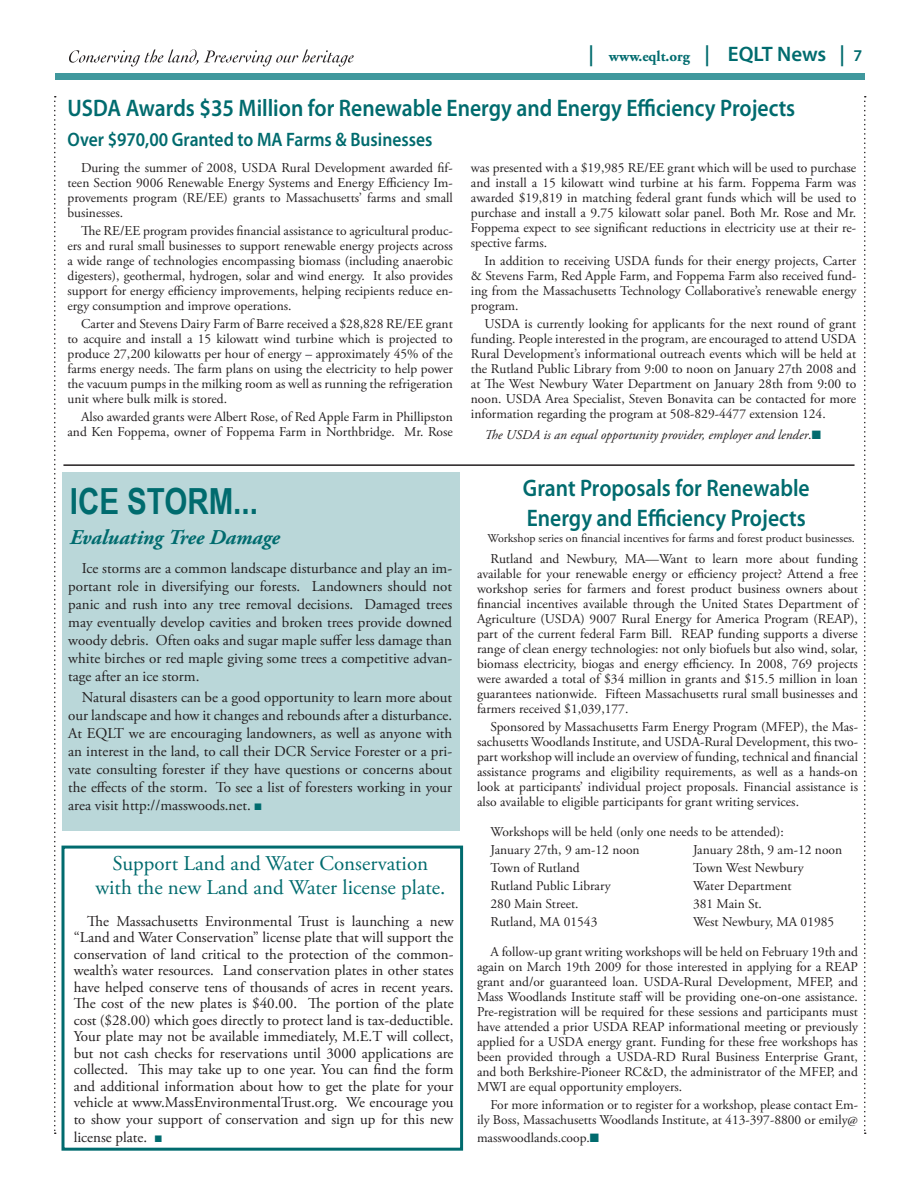
<style>
.page{position:relative;width:918px;height:1188px;background:#fff}
.page>*{position:absolute;margin:0;border:0;box-sizing:border-box;transform-origin:0 0}
.t1{font:700 36px "Arial Narrow";color:#006b6e}
.t2{font:600 24px/30px "Myriad Pro";color:#006b6e;scale:.9 1}
.t3{font:21px/24px "Adobe Garamond Pro";color:#006b6e;text-align:center}
.t4{font:italic 700 21px "Adobe Garamond Pro";color:#006b6e}
.t5{font:600 19.5px "Myriad Pro";color:#006b6e;scale:.9 1}
.t6{font:15px/18px "Adobe Garamond Pro";color:#231f20;text-align:justify}
.t7{font:700 15px "Adobe Garamond Pro";color:#006b6e}
.t8{font:13.5px/15px "Adobe Garamond Pro";color:#231f20;text-align:justify}
.t9{font:italic 13.5px "Adobe Garamond Pro";color:#231f20}
.t10{font:12px "Adobe Garamond Pro";color:#231f20}
.s1{font-family:"Myriad Pro";font-weight:600;font-size:21px}
.s2{font-family:"Myriad Pro";font-weight:600;font-size:16.5px}
.s3{font-style:normal}
.s4{color:#006b6e}
</style>
<div class="page">
<div style="left:56px;top:74px;width:809px;height:6px;background:#40989d"></div>
<svg style="left:54px;top:96px;width:2px;height:1038px"></svg>
<svg style="left:864px;top:96px;width:2px;height:1038px"></svg>
<svg style="left:69px;top:49px;width:285px;height:18px"></svg>
<div style="left:63px;top:472px;width:397px;height:359px;background:#bad7d9"></div>
<hr style="left:63px;top:464px;width:792px;height:2px;background:#231f20">
<div style="left:62px;top:846px;width:401px;height:305px;border:3px solid #006b6e"></div>
<p class="t7" style="left:588px;top:47px;width:276px"><span class="s1">|</span> www.eqlt.org <span class="s1">| EQLT News |</span> <span class="s2">7</span></p>
<h2 class="t2" style="left:68px;top:92px;width:810px">USDA Awards $35 Million for Renewable Energy and Energy Efficiency Projects</h2>
<h3 class="t5" style="left:68px;top:127px;width:407px">Over $970,00 Granted to MA Farms &amp; Businesses</h3>
<p class="t8" style="left:68px;top:160px;width:387px;text-indent:14px">During the summer of 2008, USDA Rural Development awarded fif&shy;teen Section 9006 Renewable Energy Systems and Energy Efficiency Im&shy;provements program (RE/EE) grants to Massachusetts’ farms and small businesses.</p>
<p class="t8" style="left:68px;top:223px;width:387px;text-indent:14px">The RE/EE program provides financial assistance to agricultural produc&shy;ers and rural small businesses to support renewable energy projects across a wide range of technologies encompassing biomass (including anaerobic digesters), geothermal, hydrogen, solar and wind energy. It also provides support for energy efficiency improvements, helping recipients reduce en&shy;ergy consumption and improve operations.</p>
<p class="t8" style="left:68px;top:316px;width:387px;text-indent:14px">Carter and Stevens Dairy Farm of Barre received a $28,828 RE/EE grant to acquire and install a 15 kilowatt wind turbine which is projected to produce 27,200 kilowatts per hour of energy – approximately 45% of the farms energy needs. The farm plans on using the electricity to help power the vacuum pumps in the milking room as well as running the refrigeration unit where bulk milk is stored.</p>
<p class="t8" style="left:68px;top:409px;width:387px;text-align:right">Also awarded grants were Albert Rose, of Red Apple Farm in Phillipston and Ken Foppema, owner of Foppema Farm in Northbridge. Mr. Rose</p>
<p class="t8" style="left:471px;top:160px;width:387px">was presented with a $19,985 RE/EE grant which will be used to purchase and install a 15 kilowatt wind turbine at his farm. Foppema Farm was awarded $19,819 in matching federal grant funds which will be used to purchase and install a 9.75 kilowatt solar panel. Both Mr. Rose and Mr.<br>Foppema expect to see significant reductions in electricity use at their re&shy;spective farms.</p>
<p class="t8" style="left:471px;top:253px;width:387px;text-indent:14px">In addition to receiving USDA funds for their energy projects, Carter &amp; Stevens Farm, Red Apple Farm, and Foppema Farm also received fund&shy;ing from the Massachusetts Technology Collaborative’s renewable energy program.</p>
<p class="t8" style="left:471px;top:316px;width:387px;text-indent:14px">USDA is currently looking for applicants for the next round of grant funding. People interested in the program, are encouraged to attend USDA Rural Development’s informational outreach events which will be held at the Rutland Public Library from 9:00 to noon on January 27th 2008 and at The West Newbury Water Department on January 28th from 9:00 to noon. USDA Area Specialist, Steven Bonavita can be contacted for more information regarding the program at 508-829-4477 extension 124.</p>
<p class="t9" style="left:484px;top:426px;width:338px">The USDA is an equal opportunity provider, employer and lender<span class="s3">.</span><span class="s4">■</span></p>
<h1 class="t1" style="left:70px;top:474px;width:190px">ICE STORM...</h1>
<h3 class="t4" style="left:70px;top:525px;width:212px">Evaluating Tree Damage</h3>
<p class="t6" style="left:68px;top:560px;width:385px;text-indent:14px">Ice storms are a common landscape disturbance and play an im&shy;portant role in diversifying our forests. Landowners should not panic and rush into any tree removal decisions. Damaged trees may eventually develop cavities and broken trees provide downed woody debris. Often oaks and sugar maple suffer less damage than white birches or red maple giving some trees a competitive advan&shy;tage after an ice storm.</p>
<p class="t6" style="left:68px;top:689px;width:385px;text-indent:14px">Natural disasters can be a good opportunity to learn more about our landscape and how it changes and rebounds after a disturbance.<br>At EQLT we are encouraging landowners, as well as anyone with an interest in the land, to call their DCR Service Forester or a pri&shy;vate consulting forester if they have questions or concerns about the effects of the storm. To see a list of foresters working in your area visit http://masswoods.net. <span class="s4">■</span></p>
<h3 class="t3" style="left:95px;top:852px;width:352px">Support Land and Water Conservation with the new Land and Water license plate.</h3>
<p class="t6" style="left:74px;top:913px;width:381px;line-height:16.5px;text-indent:14px">The Massachusetts Environmental Trust is launching a new “Land and Water Conservation” license plate that will support the conservation of land critical to the protection of the common&shy;wealth’s water resources. Land conservation plates in other states have helped conserve tens of thousands of acres in recent years.<br>The cost of the new plates is $40.00. The portion of the plate cost ($28.00) which goes directly to protect land is tax-deductible.<br>Your plate may not be available immediately, M.E.T will collect, but not cash checks for reservations until 3000 applications are collected. This may take up to one year. You can find the form and additional information about how to get the plate for your vehicle at www.MassEnvironmentalTrust.org. We encourage you to show your support of conservation and sign up for this new</p>
<p class="t6" style="left:74px;top:1128px;width:90px">license plate. <span class="s4">■</span></p>
<h2 class="t2" style="left:523px;top:472px;width:320px">Grant Proposals for Renewable<br>Energy and Efficiency Projects</h2>
<p class="t10" style="left:488px;top:531px;width:369px">Workshop series on financial incentives for farms and forest product businesses.</p>
<p class="t8" style="left:477px;top:552px;width:383px;text-indent:14px">Rutland and Newbury, MA—Want to learn more about funding available for your renewable energy or efficiency project? Attend a free workshop series for farmers and forest product business owners about financial incentives available through the United States Department of Agriculture (USDA) 9007 Rural Energy for America Program (REAP), part of the current federal Farm Bill. REAP funding supports a diverse range of clean energy technologies: not only biofuels but also wind, solar, biomass electricity, biogas and energy efficiency. In 2008, 769 projects were awarded a total of $34 million in grants and $15.5 million in loan guarantees nationwide. Fifteen Massachusetts rural small businesses and farmers received $1,039,177.</p>
<p class="t8" style="left:477px;top:720px;width:383px;text-indent:14px">Sponsored by Massachusetts Farm Energy Program (MFEP), the Mas&shy;sachusetts Woodlands Institute, and USDA-Rural Development, this two&shy;part workshop will include an overview of funding, technical and financial assistance programs and eligibility requirements, as well as a hands-on look at participants’ individual project proposals. Financial assistance is also available to eligible participants for grant writing services.</p>
<p class="t8" style="left:490px;top:823px;width:295px;line-height:18px">Workshops will be held (only one needs to be attended):<br>January 27th, 9 am-12 noon</p>
<p class="t8" style="left:693px;top:843px;width:151px">January 28th, 9 am-12 noon</p>
<p class="t8" style="left:490px;top:861px;width:91px">Town of Rutland</p>
<p class="t8" style="left:693px;top:861px;width:112px">Town West Newbury</p>
<p class="t8" style="left:490px;top:879px;width:122px">Rutland Public Library</p>
<p class="t8" style="left:693px;top:879px;width:100px">Water Department</p>
<p class="t8" style="left:490px;top:897px;width:90px">280 Main Street.</p>
<p class="t8" style="left:693px;top:897px;width:70px">381 Main St.</p>
<p class="t8" style="left:490px;top:915px;width:108px">Rutland, MA 01543</p>
<p class="t8" style="left:693px;top:915px;width:143px">West Newbury, MA 01985</p>
<p class="t8" style="left:477px;top:945px;width:383px;text-indent:14px">A follow-up grant writing workshops will be held on February 19th and again on March 19th 2009 for those interested in applying for a REAP grant and/or guaranteed loan. USDA-Rural Development, MFEP, and Mass Woodlands Institute staff will be providing one-on-one assistance.<br>Pre-registration will be required for these sessions and participants must have attended a prior USDA REAP informational meeting or previously applied for a USDA energy grant. Funding for these free workshops has been provided through a USDA-RD Rural Business Enterprise Grant, and both Berkshire-Pioneer RC&amp;D, the administrator of the MFEP, and MWI are equal opportunity employers.</p>
<p class="t8" style="left:477px;top:1098px;width:383px;text-align:right">For more information or to register for a workshop, please contact Em&shy;ily Boss, Massachusetts Woodlands Institute, at 413-397-8800 or emily@</p>
<p class="t8" style="left:477px;top:1131px;width:123px">masswoodlands.coop.<span class="s4">■</span></p>
</div>
